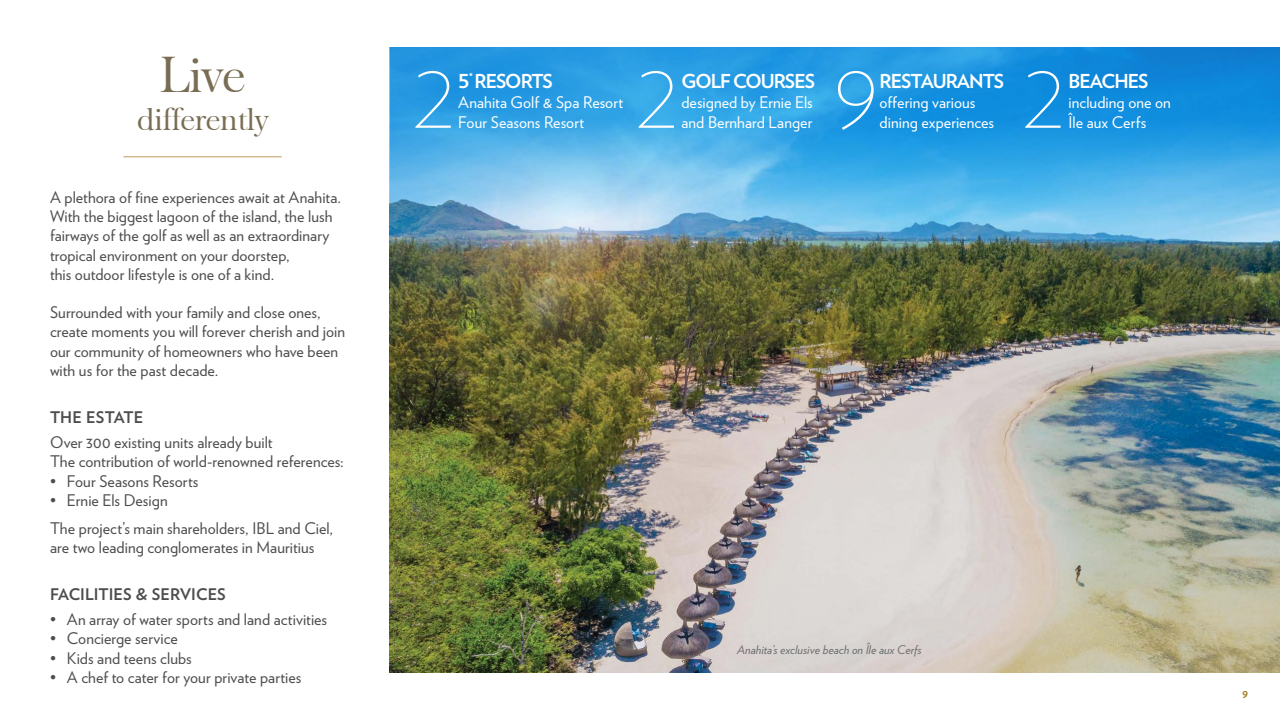
<style>
.page{position:relative;width:1280px;height:720px;background:#fff}
.page>*{position:absolute;margin:0;border:0;box-sizing:border-box;transform-origin:0 0}
.t1{font:200 76.6px "Verlag";color:#fff}
.t2{font:300 48px "Baskerville";color:#796d53}
.t3{font:300 30px "Baskerville";color:#796d53}
.t4{font:700 19.2px "Verlag";letter-spacing:-.05em;color:#fff}
.t5{font:16px/19.2px "Verlag";color:#4d4d4f}
.t6{font:16px/19.2px "Verlag";color:#fff}
.t7{font:700 16px "Verlag";letter-spacing:.005em;color:#4d4d4f}
.t8{font:italic 12px "Verlag";color:#6e6e70}
.t9{font:700 12px "Verlag";color:#9e7c1e}
</style>
<div class="page">
<img style="left:390px;top:463px;width:890px;height:209px">
<img style="left:390px;top:48px;width:890px;height:415px">
<hr style="left:124px;top:157px;width:158px;height:1px;background:#bc9a58">
<h2 class="t2" style="left:160px;top:46px;width:87px">Live</h2>
<h3 class="t3" style="left:137px;top:101px;width:132px">differently</h3>
<p class="t5" style="left:50px;top:187px;width:292px">A plethora of fine experiences await at Anahita.<br>With the biggest lagoon of the island, the lush fairways of the golf as well as an extraordinary tropical environment on your doorstep,<br>this outdoor lifestyle is one of a kind.</p>
<p class="t5" style="left:50px;top:302px;width:297px">Surrounded with your family and close ones, create moments you will forever cherish and join our community of homeowners who have been with us for the past decade.</p>
<p class="t7" style="left:50px;top:405px;width:95px">THE ESTATE</p>
<p class="t5" style="left:50px;top:432px;width:295px">Over 300 existing units already built<br>The contribution of world-renowned references:</p>
<p class="t5" style="left:50px;top:470px;width:150px">• Four Seasons Resorts</p>
<p class="t5" style="left:50px;top:485px;width:285px;line-height:27.7px">• Ernie Els Design<br>The project’s main shareholders, IBL and Ciel,</p>
<p class="t5" style="left:50px;top:537px;width:266px">are two leading conglomerates in Mauritius</p>
<p class="t7" style="left:50px;top:582px;width:177px">FACILITIES &amp; SERVICES</p>
<p class="t5" style="left:50px;top:609px;width:279px">• An array of water sports and land activities</p>
<p class="t5" style="left:50px;top:628px;width:129px">• Concierge service</p>
<p class="t5" style="left:50px;top:647px;width:143px">• Kids and teens clubs</p>
<p class="t5" style="left:50px;top:667px;width:253px">• A chef to cater for your private parties</p>
<h1 class="t1" style="left:414px;top:45px;width:44px">2</h1>
<p class="t4" style="left:458px;top:66px;width:96px">5<sup>*</sup> RESORTS</p>
<p class="t6" style="left:458px;top:92px;width:166px">Anahita Golf &amp; Spa Resort<br>Four Seasons Resort</p>
<h1 class="t1" style="left:637px;top:45px;width:44px">2</h1>
<p class="t4" style="left:681px;top:66px;width:135px">GOLF COURSES</p>
<p class="t6" style="left:681px;top:92px;width:133px">designed by Ernie Els and Bernhard Langer</p>
<h1 class="t1" style="left:833px;top:45px;width:47px">9</h1>
<p class="t4" style="left:880px;top:66px;width:126px">RESTAURANTS</p>
<p class="t6" style="left:880px;top:92px;width:116px">offering various dining experiences</p>
<h1 class="t1" style="left:1024px;top:45px;width:44px">2</h1>
<p class="t4" style="left:1069px;top:66px;width:81px">BEACHES</p>
<p class="t6" style="left:1069px;top:92px;width:104px">including one on<br>Île aux Cerfs</p>
<p class="t8" style="left:737px;top:641px;width:186px">Anahita’s exclusive beach on Île aux Cerfs</p>
<p class="t9" style="left:1242px;top:684px;width:7px">9</p>
</div>
